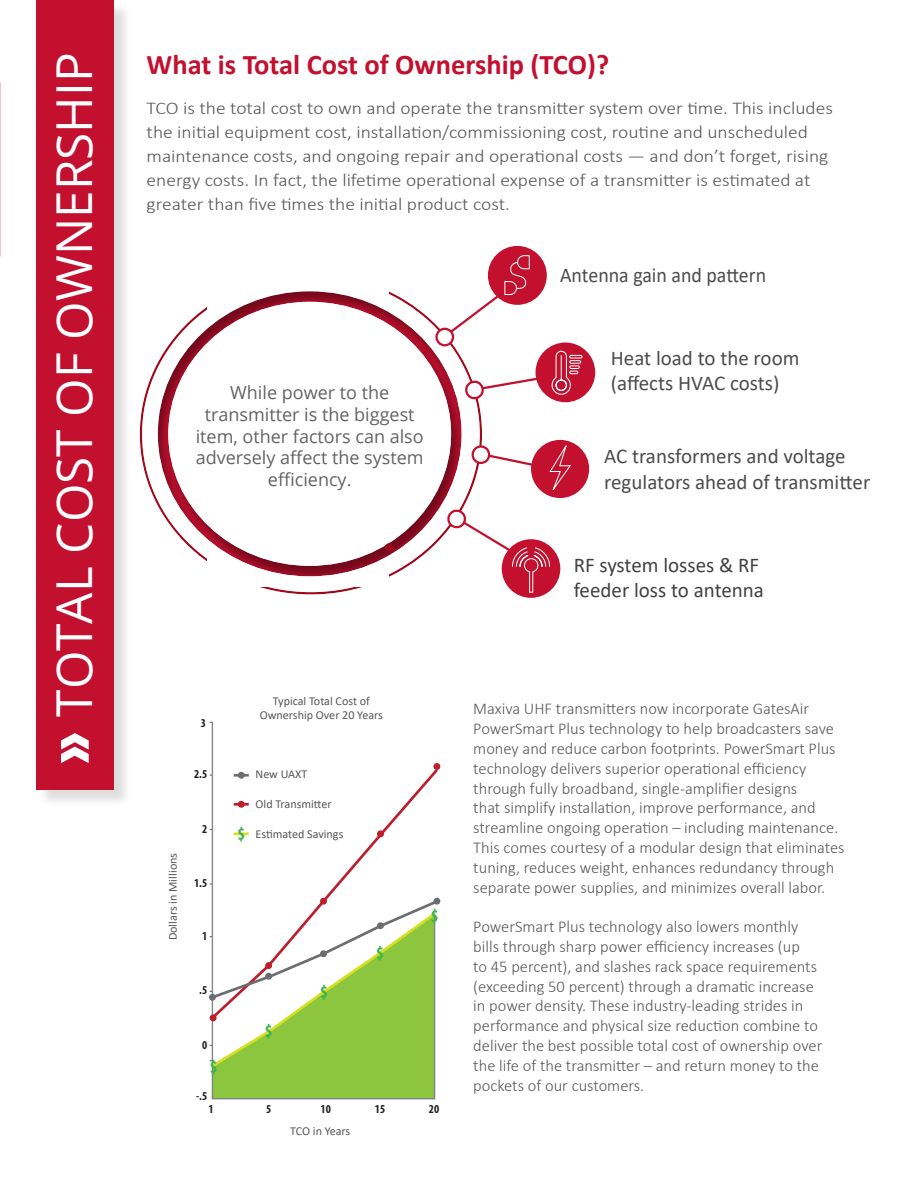
<style>
.page{position:relative;width:918px;height:1188px;background:#fff}
.page>*{position:absolute;margin:0;border:0;box-sizing:border-box;transform-origin:0 0}
.t1{font:49.5px "Open Sans";color:#fff}
.t2{font:700 28.5px "Calibri";color:#c3102f}
.t3{font:21px/25.2px "Calibri";color:#4b4c4d}
.t4{font:21px/25.2px "Calibri";color:#414243}
.t5{font:21px "Calibri";color:#4b4c4d;scale:.95 1}
.t6{font:700 condensed 18.15px "Myriad Pro";color:#3ab54a}
.t7{font:300 18px/24px "Calibri";color:#57585a;scale:1.09 1}
.t8{font:18px/21.6px "Open Sans";color:#636366;text-align:center}
.t9{font:300 16.5px/19.8px "Calibri";color:#57585a}
.t10{font:700 condensed 14.85px "Myriad Pro";color:#231f20}
.t11{font:12.15px "Calibri";color:#57585a}
.t12{font:700 condensed 12.15px "Myriad Pro";color:#231f20}
</style>
<div class="page">
<div style="left:531px;top:440px;width:58px;height:58px;background:#c3102f;border-radius:50%"></div>
<div style="left:137px;top:271px;width:345px;height:324px;background:#aa1e2e;opacity:.57"></div>
<div style="left:207px;top:252px;width:182px;height:335px;background:#fff"></div>
<div style="left:156px;top:289px;width:307px;height:288px;background:#231f20;opacity:.49"></div>
<div style="left:383px;top:541px;width:10px;height:11px;background:#aa1e2e;opacity:.57"></div>
<svg style="left:437px;top:329px;width:16px;height:16px"></svg>
<div style="left:435px;top:328px;width:19px;height:18px;border:2px solid #c3102f;border-radius:50%"></div>
<svg style="left:469px;top:443px;width:103px;height:54px"></svg>
<div style="left:38px;top:2px;width:94px;height:806px;background:#231f20;opacity:.15"></div>
<div style="left:36px;top:0;width:78px;height:789px;background:#c3102f"></div>
<svg style="left:61px;top:733px;width:28px;height:30px"></svg>
<div style="left:536px;top:343px;width:59px;height:59px;background:#c3102f;border-radius:50%"></div>
<svg style="left:462px;top:350px;width:121px;height:50px"></svg>
<div style="left:488px;top:246px;width:59px;height:59px;background:#c3102f;border-radius:50%"></div>
<svg style="left:443px;top:254px;width:87px;height:85px"></svg>
<div style="left:502px;top:539px;width:58px;height:59px;background:#c3102f;border-radius:50%"></div>
<svg style="left:446px;top:509px;width:105px;height:84px"></svg>
<svg style="left:211px;top:721px;width:225px;height:379px"></svg>
<svg style="left:209px;top:766px;width:232px;height:132px"></svg>
<svg style="left:209px;top:898px;width:232px;height:172px"></svg>
<div style="left:210px;top:1014px;width:7px;height:7px;background:#be1d2c;border-radius:50%"></div>
<div style="left:265px;top:962px;width:7px;height:7px;background:#be1d2c;border-radius:50%"></div>
<div style="left:320px;top:898px;width:7px;height:7px;background:#be1d2c;border-radius:50%"></div>
<div style="left:377px;top:830px;width:7px;height:7px;background:#be1d2c;border-radius:50%"></div>
<div style="left:433px;top:763px;width:7px;height:7px;background:#be1d2c;border-radius:50%"></div>
<div style="left:433px;top:898px;width:7px;height:7px;background:#6c6d70;border-radius:50%"></div>
<div style="left:377px;top:922px;width:7px;height:7px;background:#6c6d70;border-radius:50%"></div>
<div style="left:320px;top:950px;width:7px;height:7px;background:#6c6d70;border-radius:50%"></div>
<div style="left:265px;top:973px;width:7px;height:7px;background:#6c6d70;border-radius:50%"></div>
<div style="left:209px;top:994px;width:7px;height:7px;background:#6c6d70;border-radius:50%"></div>
<hr style="left:234px;top:774px;width:15px;height:3px;background:#6c6d70">
<div style="left:238px;top:772px;width:7px;height:7px;background:#6c6d70;border-radius:50%"></div>
<hr style="left:234px;top:803px;width:15px;height:3px;background:#be1d2c">
<svg style="left:234px;top:833px;width:15px;height:2px"></svg>
<div style="left:238px;top:801px;width:7px;height:7px;background:#be1d2c;border-radius:50%"></div>
<div style="left:234px;top:691px;width:172px;height:47px;background:#fff"></div>
<div style="left:250px;top:766px;width:108px;height:78px;background:#fff"></div>
<p class="t1" style="left:40px;top:717px;width:666px;rotate:-90deg">TOTAL COST OF OWNERSHIP</p>
<p class="t2" style="left:147px;top:44px;width:464px">What is Total Cost of Ownership (TCO)?</p>
<p class="t7" style="left:147px;top:96px;width:631px">TCO is the total cost to own and operate the transmitter system over time. This includes the initial equipment cost, installation/commissioning cost, routine and unscheduled maintenance costs, and ongoing repair and operational costs — and don’t forget, rising energy costs. In fact, the lifetime operational expense of a transmitter is estimated at greater than five times the initial product cost.</p>
<p class="t8" style="left:196px;top:382px;width:230px">While power to the transmitter is the biggest item, other factors can also adversely affect the system efficiency.</p>
<p class="t5" style="left:560px;top:260px;width:218px">Antenna gain and pattern</p>
<p class="t3" style="left:611px;top:345px;width:190px">Heat load to the room (affects HVAC costs)</p>
<p class="t3" style="left:604px;top:443px;width:268px">AC transformers and voltage regulators ahead of transmitter</p>
<p class="t4" style="left:574px;top:552px;width:192px">RF system losses &amp; RF feeder loss to antenna</p>
<p class="t12" style="left:201px;top:715px;width:7px">3</p>
<p class="t11" style="left:273px;top:692px;width:99px">Typical Total Cost of</p>
<p class="t11" style="left:260px;top:707px;width:125px">Ownership Over 20 Years</p>
<p class="t10" style="left:277px;top:698px;width:103px">Typical Total Cost of</p>
<p class="t11" style="left:164px;top:940px;width:89px;rotate:-90deg">Dollars in Millions</p>
<p class="t12" style="left:194px;top:767px;width:15px">2.5</p>
<p class="t12" style="left:202px;top:822px;width:7px">2</p>
<p class="t12" style="left:194px;top:875px;width:15px">1.5</p>
<p class="t12" style="left:202px;top:929px;width:7px">1</p>
<p class="t12" style="left:199px;top:982px;width:9px">.5</p>
<p class="t12" style="left:202px;top:1038px;width:7px">0</p>
<p class="t6" style="left:210px;top:1056px;width:9px">$</p>
<p class="t12" style="left:196px;top:1089px;width:13px">-.5</p>
<p class="t6" style="left:237px;top:823px;width:9px">$</p>
<p class="t11" style="left:256px;top:766px;width:53px">New UAXT</p>
<p class="t11" style="left:256px;top:795px;width:78px">Old Transmitter</p>
<p class="t11" style="left:256px;top:825px;width:89px">Estimated Savings</p>
<p class="t12" style="left:254px;top:796px;width:67px">Old Transmitter</p>
<p class="t12" style="left:254px;top:826px;width:78px">Est mated Savings</p>
<p class="t6" style="left:265px;top:1019px;width:9px">$</p>
<p class="t6" style="left:320px;top:981px;width:9px">$</p>
<p class="t6" style="left:376px;top:942px;width:9px">$</p>
<p class="t6" style="left:431px;top:905px;width:9px">$</p>
<p class="t12" style="left:208px;top:1102px;width:7px">1</p>
<p class="t12" style="left:266px;top:1102px;width:7px">5</p>
<p class="t12" style="left:321px;top:1102px;width:12px">10</p>
<p class="t12" style="left:375px;top:1102px;width:12px">15</p>
<p class="t12" style="left:429px;top:1102px;width:12px">20</p>
<p class="t12" style="left:299px;top:1120px;width:51px">TCO in Years</p>
<p class="t11" style="left:290px;top:1123px;width:62px">TCO in Years</p>
<p class="t9" style="left:473px;top:699px;width:373px">Maxiva UHF transmitters now incorporate GatesAir PowerSmart Plus technology to help broadcasters save money and reduce carbon footprints. PowerSmart Plus technology delivers superior operational efficiency through fully broadband, single-amplifier designs<br>that simplify installation, improve performance, and streamline ongoing operation – including maintenance.<br>This comes courtesy of a modular design that eliminates tuning, reduces weight, enhances redundancy through separate power supplies, and minimizes overall labor.</p>
<p class="t9" style="left:473px;top:917px;width:351px">PowerSmart Plus technology also lowers monthly bills through sharp power efficiency increases (up<br>to 45 percent), and slashes rack space requirements (exceeding 50 percent) through a dramatic increase in power density. These industry-leading strides in performance and physical size reduction combine to deliver the best possible total cost of ownership over the life of the transmitter – and return money to the pockets of our customers.</p>
</div>
